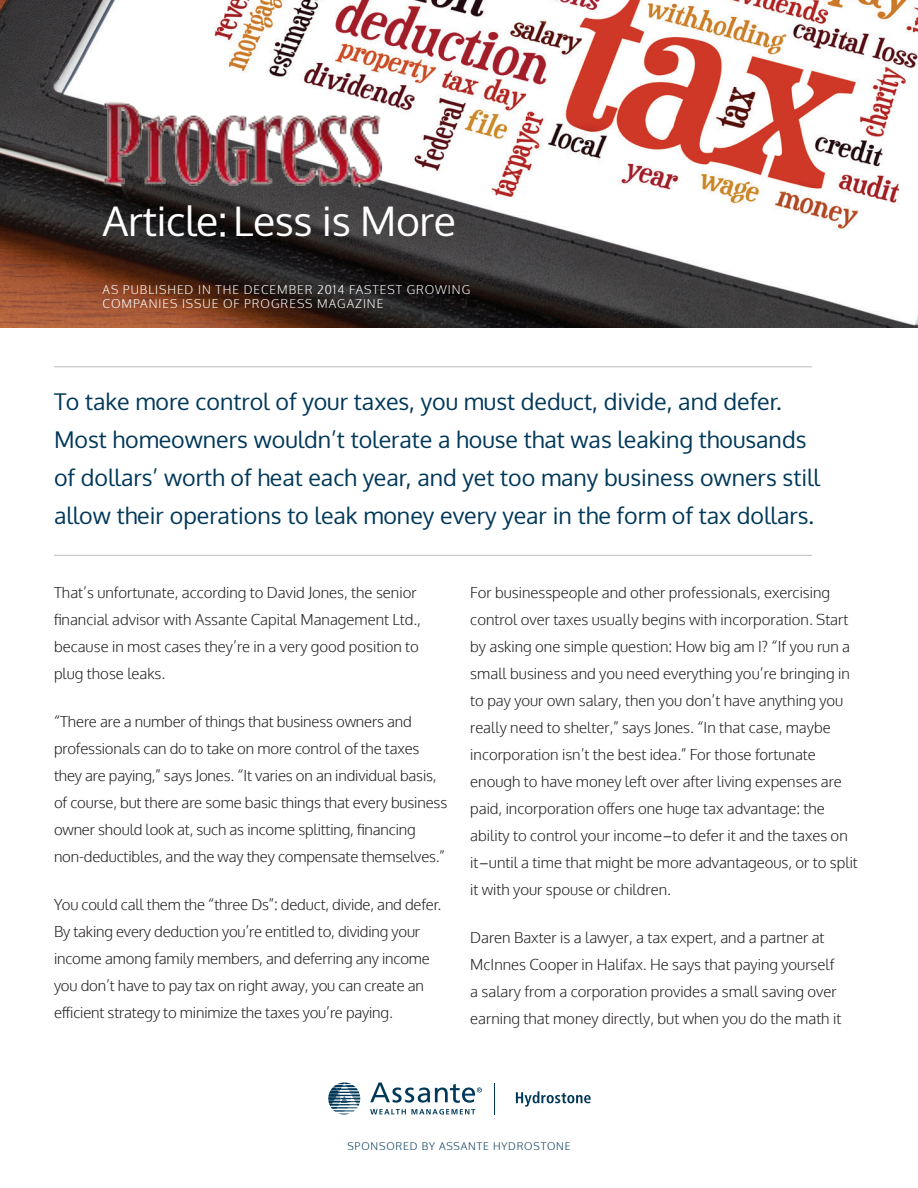
<style>
.page{position:relative;width:918px;height:1188px;background:#fff}
.page>*{position:absolute;margin:0;border:0;box-sizing:border-box;transform-origin:0 0}
.t1{font:40.95px "Oxygen";letter-spacing:-.01em;color:#fff}
.t2{font:23.1px/38.1px "Oxygen";color:#003859}
.t3{font:300 15px/27px "Oxygen";color:#231f20}
.t4{font:300 12px/14.4px "Oxygen";letter-spacing:.08em;color:#fff}
.t5{font:300 10.5px "Oxygen";letter-spacing:.08em;color:#003859}
.s1{font-weight:400}
</style>
<div class="page">
<img style="left:0;top:0;width:918px;height:327px">
<img style="left:97px;top:90px;width:289px;height:107px">
<svg style="left:328px;top:1083px;width:32px;height:32px"></svg>
<svg style="left:370px;top:1109px;width:105px;height:5px"></svg>
<svg style="left:370px;top:1082px;width:112px;height:21px"></svg>
<svg style="left:516px;top:1091px;width:75px;height:16px"></svg>
<hr style="left:495px;top:1083px;width:1px;height:31px;background:#003859">
<hr style="left:54px;top:555px;width:758px;height:1px;background:#bcbdc0">
<hr style="left:54px;top:366px;width:758px;height:1px;background:#bcbdc0">
<p class="t1" style="left:103px;top:194px;width:355px">Article: Less is More</p>
<p class="t4" style="left:103px;top:283px;width:369px">AS PUBLISHED IN THE DECEMBER 2014 FASTEST GROWING<br>COMPANIES ISSUE OF PROGRESS MAGAZINE</p>
<p class="t2" style="left:54px;top:382px;width:768px">To take more control of your taxes, you must deduct, divide, and defer.<br>Most homeowners wouldn’t tolerate a house that was leaking thousands of dollars’ worth of heat each year, and yet too many business owners still allow their operations to leak money every year in the form of tax dollars.</p>
<p class="t3" style="left:54px;top:580px;width:368px">That’s unfortunate, according to David Jones, the senior financial advisor with Assante Capital Management Ltd., because in most cases they’re in a very good position to plug those leaks.</p>
<p class="t3" style="left:54px;top:709px;width:395px">“There are a number of things that business owners and professionals can do to take on more control of the taxes they are paying,” says Jones. “It varies on an individual basis, of course, but there are some basic things that every business owner should look at, such as income splitting, financing non-deductibles, and the way they compensate themselves.”</p>
<p class="t3" style="left:54px;top:892px;width:389px">You could call them the “three Ds”: deduct, divide, and defer.<br>By taking every deduction you’re entitled to, dividing your income among family members, and deferring any income you don’t have to pay tax on right away, you can create an efficient strategy to minimize the taxes you’re paying.</p>
<p class="t3" style="left:470px;top:580px;width:389px">For businesspeople and other professionals, exercising control over taxes usually begins with incorporation. Start by asking one simple question: How big am I? “If you run a small business and you need everything you’re bringing in to pay your own salary, then you don’t have anything you really need to shelter,” says Jones. “In that case, maybe incorporation isn’t the best idea.” For those fortunate enough to have money left over after living expenses are paid, incorporation offers one huge tax advantage: the ability to control your income<span class="s1">–</span>to defer it and the taxes on it<span class="s1">–</span>until a time that might be more advantageous, or to split it with your spouse or children.</p>
<p class="t3" style="left:470px;top:925px;width:373px">Daren Baxter is a lawyer, a tax expert, and a partner at McInnes Cooper in Halifax. He says that paying yourself a salary from a corporation provides a small saving over earning that money directly, but when you do the math it</p>
<p class="t5" style="left:347px;top:1139px;width:225px">SPONSORED BY ASSANTE HYDROSTONE</p>
</div>
